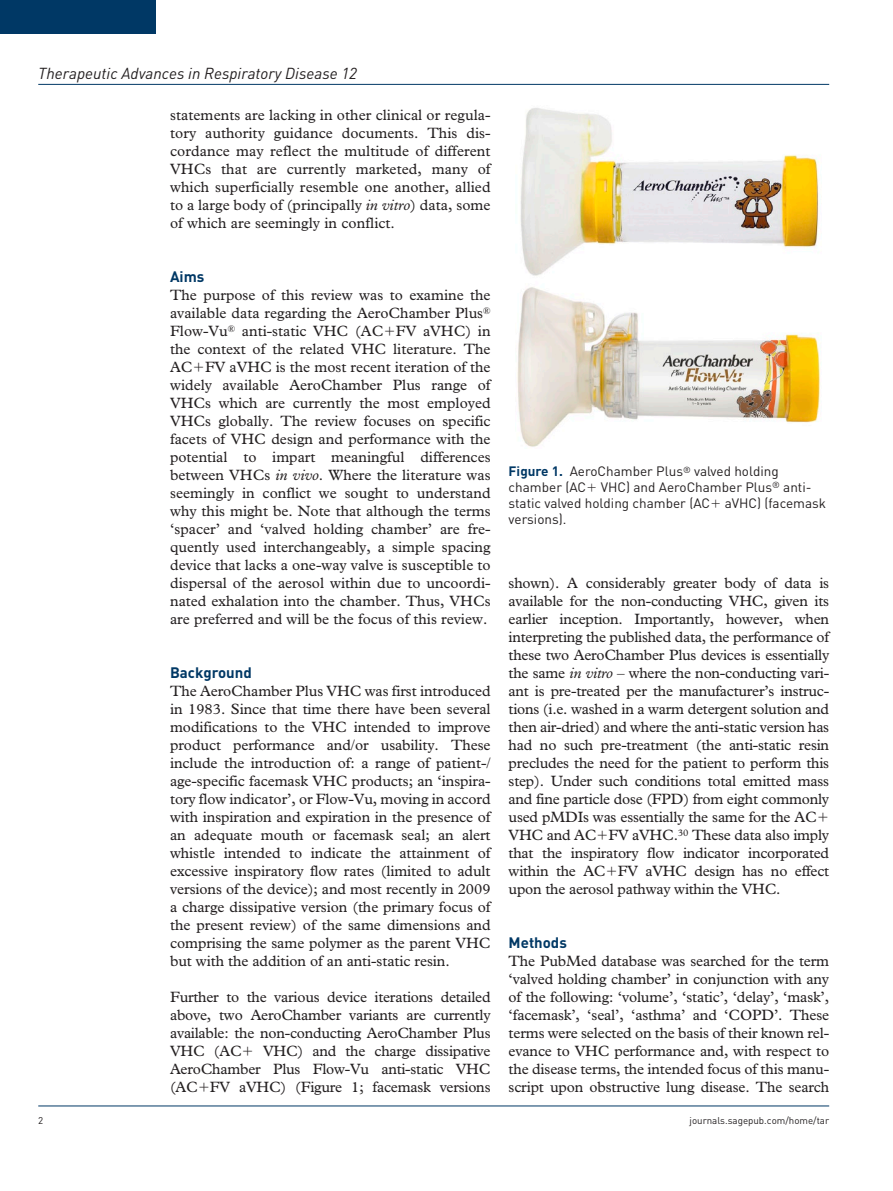
<style>
.page{position:relative;width:893px;height:1191px;background:#fff}
.page>*{position:absolute;margin:0;border:0;box-sizing:border-box;transform-origin:0 0}
.t1{font:italic 15.75px "DIN";color:#231f20}
.t2{font:15px/18px "Plantin Std";letter-spacing:-.015em;color:#231f20;text-align:justify}
.t3{font:700 15px "DIN";color:#003865}
.t4{font:13.5px/15.8px "DIN";color:#231f20}
.t5{font:9.75px "DIN";color:#231f20}
.s1{font-style:italic}
.s2{font-weight:700;color:#003865}
</style>
<div class="page">
<hr style="left:38px;top:84px;width:791px;height:1px;background:#003865">
<hr style="left:38px;top:1105px;width:791px;height:1px;background:#003865">
<div style="left:0;top:0;width:155px;height:34px;background:#003865"></div>
<img style="left:517px;top:108px;width:304px;height:339px">
<p class="t1" style="left:38px;top:63px;width:320px">Therapeutic Advances in Respiratory Disease 12</p>
<p class="t2" style="left:170px;top:106px;width:322px">statements are lacking in other clinical or regula&shy;tory authority guidance documents. This dis&shy;cordance may reflect the multitude of different VHCs that are currently marketed, many of which superficially resemble one another, allied to a large body of (principally <span class="s1">in vitro</span>) data, some of which are seemingly in conflict.</p>
<p class="t3" style="left:170px;top:267px;width:36px">Aims</p>
<p class="t2" style="left:170px;top:286px;width:322px">The purpose of this review was to examine the available data regarding the AeroChamber Plus<sup>® </sup>Flow-Vu<sup>®</sup> anti-static VHC (AC FV aVHC) in the context of the related VHC literature. The AC FV aVHC is the most recent iteration of the widely available AeroChamber Plus range of VHCs which are currently the most employed VHCs globally. The review focuses on specific facets of VHC design and performance with the potential to impart meaningful differences between VHCs <span class="s1">in vivo</span>. Where the literature was seemingly in conflict we sought to understand why this might be. Note that although the terms ‘spacer’ and ‘valved holding chamber’ are fre&shy;quently used interchangeably, a simple spacing device that lacks a one-way valve is susceptible to dispersal of the aerosol within due to uncoordi&shy;nated exhalation into the chamber. Thus, VHCs are preferred and will be the focus of this review.</p>
<p class="t3" style="left:170px;top:663px;width:83px">Background</p>
<p class="t2" style="left:170px;top:682px;width:322px">The AeroChamber Plus VHC was first introduced in 1983. Since that time there have been several modifications to the VHC intended to improve product performance and/or usability. These include the introduction of: a range of patient-/ age-specific facemask VHC products; an ‘inspira&shy;tory flow indicator’, or Flow-Vu, moving in accord with inspiration and expiration in the presence of an adequate mouth or facemask seal; an alert whistle intended to indicate the attainment of excessive inspiratory flow rates (limited to adult versions of the device); and most recently in 2009 a charge dissipative version (the primary focus of the present review) of the same dimensions and comprising the same polymer as the parent VHC but with the addition of an anti-static resin.</p>
<p class="t2" style="left:170px;top:988px;width:322px">Further to the various device iterations detailed above, two AeroChamber variants are currently available: the non-conducting AeroChamber Plus VHC (AC</p>
<p class="t2" style="left:170px;top:1042px;width:322px;text-indent:93px">VHC) and the charge dissipative AeroChamber Plus Flow-Vu anti-static VHC (AC FV aVHC) (Figure 1; facemask versions</p>
<p class="t4" style="left:509px;top:463px;width:319px"><span class="s2">Figure 1.</span> AeroChamber Plus<sup>®</sup> valved holding chamber (AC VHC) and AeroChamber Plus<sup>®</sup> anti&shy;static valved holding chamber (AC aVHC) (facemask versions).</p>
<p class="t2" style="left:509px;top:574px;width:322px;text-align:left">shown). A considerably greater body of data is available for the non-conducting VHC, given its earlier inception. Importantly, however, when interpreting the published data, the performance of these two AeroChamber Plus devices is essentially the same <span class="s1">in vitro</span> – where the non-conducting vari&shy;ant is pre-treated per the manufacturer’s instruc&shy;tions (i.e. washed in a warm detergent solution and then air-dried) and where the anti-static version has had no such pre-treatment (the anti-static resin precludes the need for the patient to perform this step). Under such conditions total emitted mass and fine particle dose (FPD) from eight commonly used pMDIs was essentially the same for the AC VHC and AC FV aVHC.<sup>30</sup> These data also imply that the inspiratory flow indicator incorporated within the AC FV aVHC design has no effect upon the aerosol pathway within the VHC.</p>
<p class="t3" style="left:509px;top:933px;width:60px">Methods</p>
<p class="t2" style="left:509px;top:952px;width:322px">The PubMed database was searched for the term ‘valved holding chamber’ in conjunction with any of the following: ‘volume’, ‘static’, ‘delay’, ‘mask’, ‘facemask’, ‘seal’, ‘asthma’ and ‘COPD’. These terms were selected on the basis of their known rel&shy;evance to VHC performance and, with respect to the disease terms, the intended focus of this manu&shy;script upon obstructive lung disease. The search</p>
<p class="t5" style="left:38px;top:1114px;width:7px">2</p>
<p class="t5" style="left:689px;top:1114px;width:141px">journals.sagepub.com/home/tar</p>
</div>
